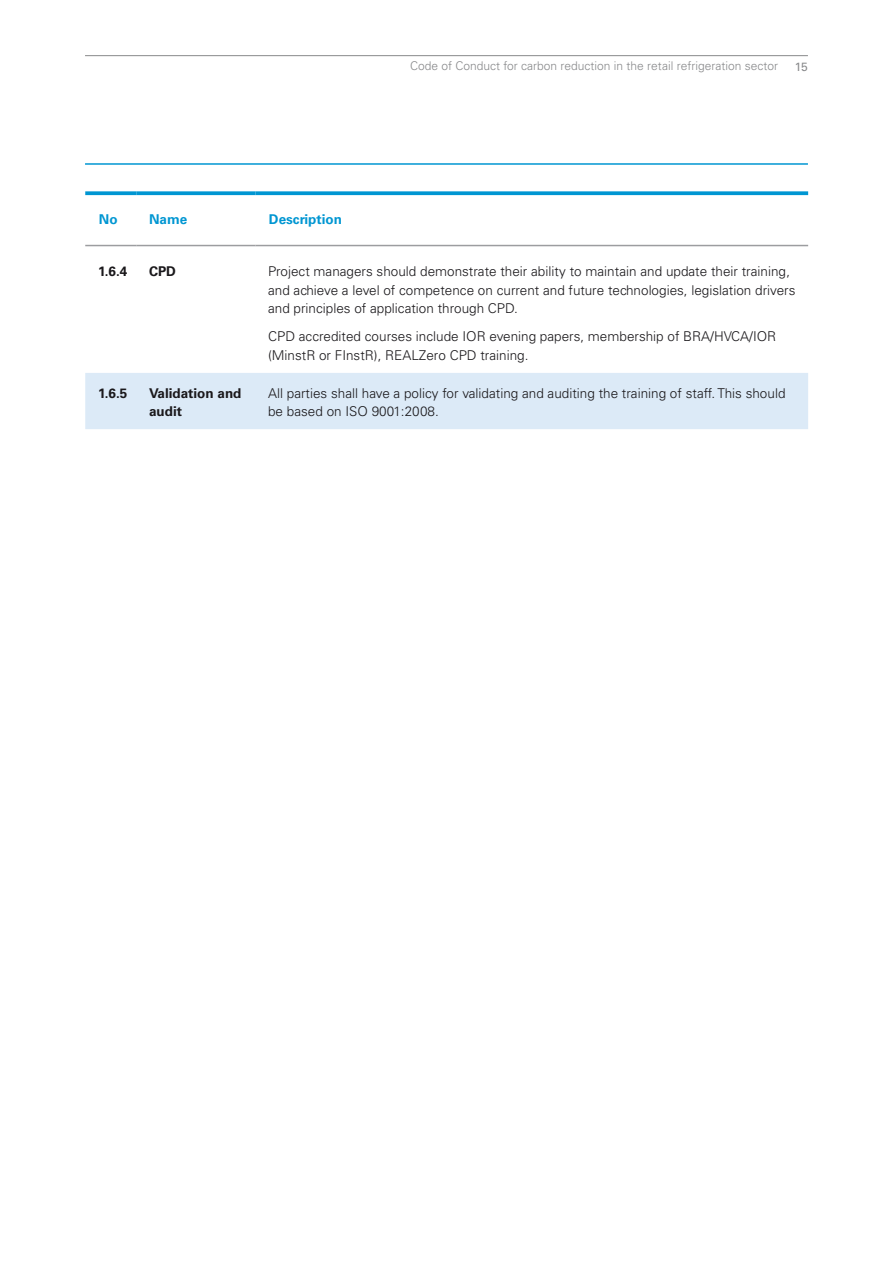
<style>
.page{position:relative;width:893px;height:1263px;background:#fff}
.page>*{position:absolute;margin:0;border:0;box-sizing:border-box;transform-origin:0 0}
.t1{font:300 13.5px/18.8px "Univers LT Std";color:#1a181b}
.t2{font:700 13.5px/18.8px "Univers LT Std";color:#1a181b}
.t3{font:700 13.5px "Univers LT Std";color:#0096d2}
.t4{font:300 12px "Univers LT Std";color:#88898b}
.t5{font:12px "Univers LT Std";color:#88898b}
</style>
<div class="page">
<hr style="left:85px;top:55px;width:723px;height:1px;background:#88898b">
<hr style="left:85px;top:163px;width:723px;height:2px;background:#0096d2">
<svg style="left:85px;top:195px;width:723px;height:52px"></svg>
<div style="left:85px;top:373px;width:723px;height:56px;background:#dceaf7"></div>
<svg style="left:85px;top:191px;width:51px;height:4px"></svg>
<svg style="left:136px;top:191px;width:119px;height:4px"></svg>
<svg style="left:255px;top:191px;width:553px;height:4px;background:#179fd6"></svg>
<hr style="left:85px;top:245px;width:51px;height:1px;background:#9c9da0">
<hr style="left:136px;top:245px;width:119px;height:1px;background:#9c9da0">
<hr style="left:255px;top:245px;width:553px;height:1px;background:#9c9da0">
<p class="t4" style="left:410px;top:59px;width:370px">Code of Conduct for carbon reduction in the retail refrigeration sector</p>
<p class="t5" style="left:795px;top:59px;width:15px">15</p>
<p class="t3" style="left:99px;top:212px;width:20px">No</p>
<p class="t3" style="left:149px;top:212px;width:40px">Name</p>
<p class="t3" style="left:269px;top:212px;width:74px">Description</p>
<p class="t2" style="left:98px;top:262px;width:31px">1.6.4</p>
<p class="t2" style="left:149px;top:262px;width:28px">CPD</p>
<p class="t1" style="left:268px;top:262px;width:529px">Project managers should demonstrate their ability to maintain and update their training, and achieve a level of competence on current and future technologies, legislation drivers and principles of application through CPD.</p>
<p class="t1" style="left:268px;top:327px;width:510px">CPD accredited courses include IOR evening papers, membership of BRA/HVCA/IOR (MinstR or FInstR), REALZero CPD training.</p>
<p class="t2" style="left:98px;top:384px;width:31px">1.6.5</p>
<p class="t2" style="left:149px;top:384px;width:94px">Validation and audit</p>
<p class="t1" style="left:268px;top:383px;width:519px">All parties shall have a policy for validating and auditing the training of staff. This should be based on ISO 9001:2008.</p>
</div>
